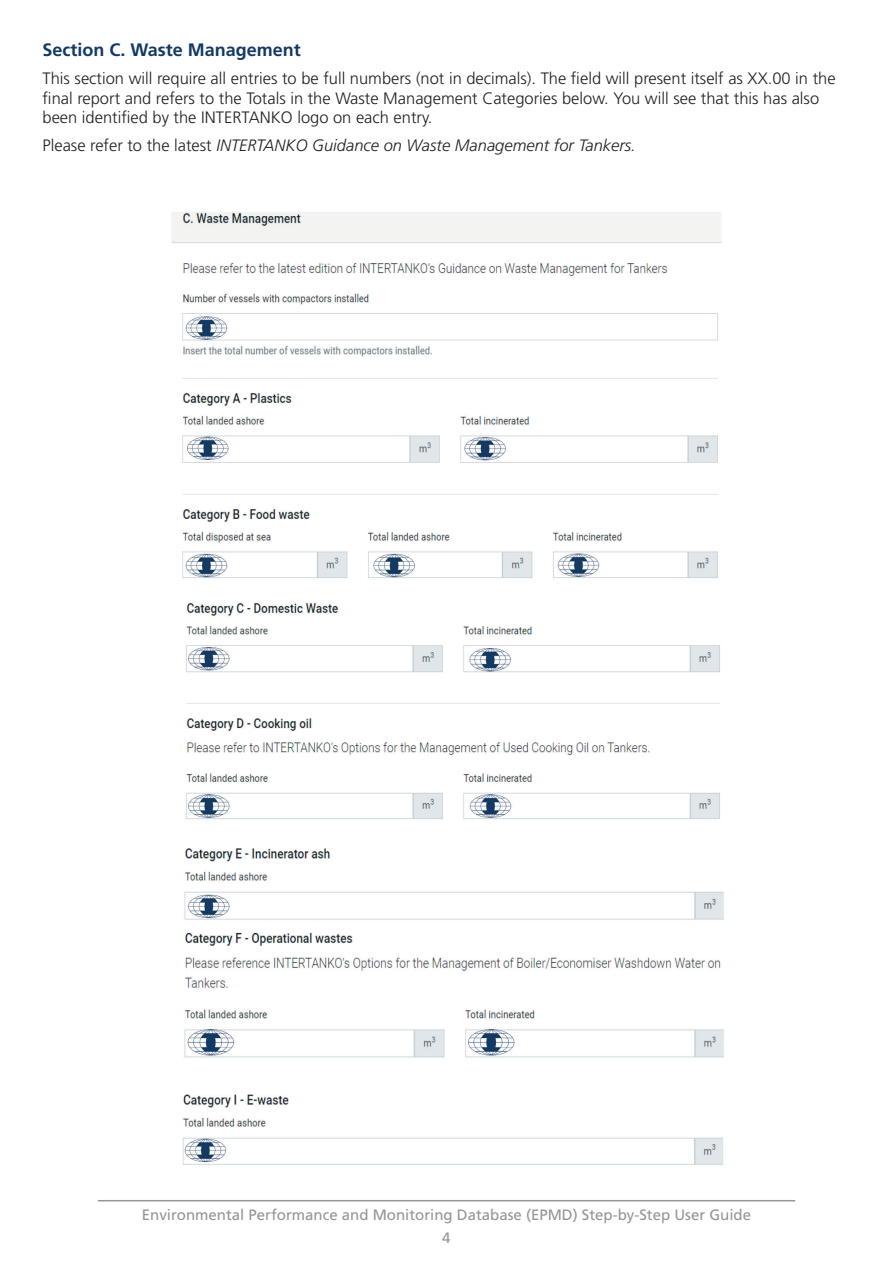
<style>
.page{position:relative;width:893px;height:1263px;background:#fff}
.page>*{position:absolute;margin:0;border:0;box-sizing:border-box;transform-origin:0 0}
.t1{font:700 18px "Frutiger LT Std";color:#133a64}
.t2{font:300 16.5px/19.5px "Frutiger LT Std";color:#231f20}
.t3{font:italic 300 16.5px "Frutiger LT Std";color:#231f20}
.t4{font:15px/22.2px "Frutiger LT Std";color:#939598;text-align:center}
.s1{font-style:normal}
</style>
<div class="page">
<hr style="left:98px;top:1200px;width:697px;height:1px;background:#939598">
<img style="left:171px;top:212px;width:553px;height:953px">
<p class="t1" style="left:43px;top:39px;width:260px">Section C. Waste Management</p>
<p class="t2" style="left:43px;top:69px;width:795px">This section will require all entries to be full numbers (not in decimals). The field will present itself as XX.00 in the final report and refers to the Totals in the Waste Management Categories below. You will see that this has also been identified by the INTERTANKO logo on each entry.</p>
<p class="t3" style="left:43px;top:136px;width:595px"><span class="s1">Please refer to the latest</span> INTERTANKO Guidance on Waste Management for Tankers.</p>
<p class="t4" style="left:142px;top:1204px;width:611px">Environmental Performance and Monitoring Database (EPMD) Step-by-Step User Guide<br>4</p>
</div>
